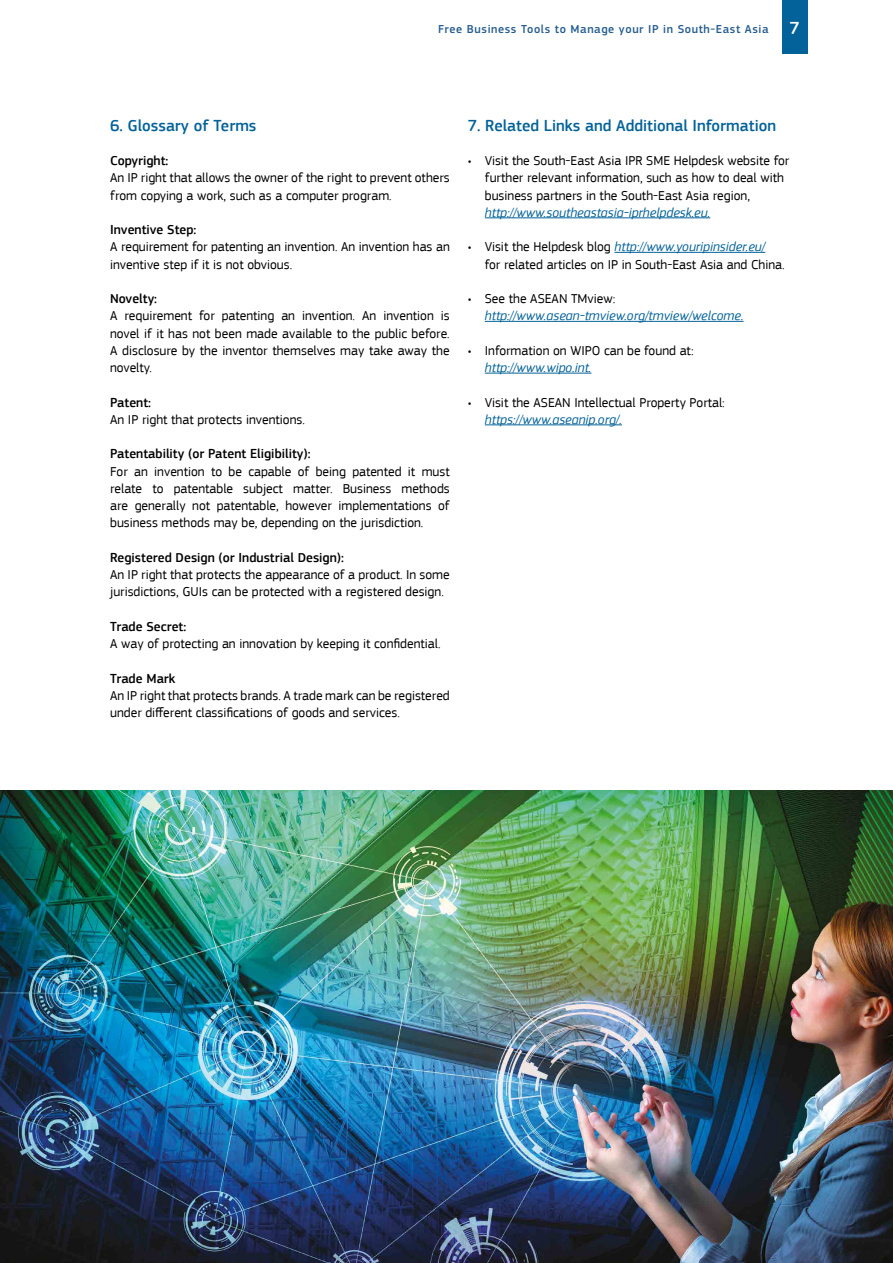
<style>
.page{position:relative;width:893px;height:1263px;background:#fff}
.page>*{position:absolute;margin:0;border:0;box-sizing:border-box;transform-origin:0 0}
.t1{font:500 16.5px "EC Square Sans Pro";color:#036299}
.t2{font:13.5px/17.2px "EC Square Sans Pro";color:#000}
.t3{font:500 13.5px "EC Square Sans Pro";color:#000}
.t4{font:italic 13.5px "EC Square Sans Pro";color:#036299}
.t5{font:500 12px "EC Square Sans Pro";letter-spacing:.05em;color:#255d8f}
.s1{font-size:18px;color:#fff}
.s2{font-style:italic;color:#036299}
</style>
<div class="page">
<div style="left:782px;top:0;width:25px;height:53px;background:#036299"></div>
<img style="left:0;top:790px;width:893px;height:473px">
<hr style="left:485px;top:217px;width:225px;height:1px;background:#036299">
<hr style="left:614px;top:252px;width:151px;height:1px;background:#036299">
<hr style="left:485px;top:321px;width:258px;height:1px;background:#036299">
<hr style="left:485px;top:373px;width:106px;height:1px;background:#036299">
<hr style="left:485px;top:424px;width:137px;height:1px;background:#036299">
<p class="t5" style="left:438px;top:22px;width:363px">Free Business Tools to Manage your IP in South-East Asia <span class="s1">7</span></p>
<p class="t1" style="left:110px;top:116px;width:148px">6. Glossary of Terms</p>
<p class="t3" style="left:110px;top:153px;width:60px">Copyright:</p>
<p class="t2" style="left:110px;top:169px;width:341px">An IP right that allows the owner of the right to prevent others from copying a work, such as a computer program.</p>
<p class="t3" style="left:110px;top:222px;width:88px">Inventive Step:</p>
<p class="t2" style="left:110px;top:238px;width:341px">A requirement for patenting an invention. An invention has an inventive step if it is not obvious.</p>
<p class="t3" style="left:110px;top:291px;width:49px">Novelty:</p>
<p class="t2" style="left:110px;top:307px;width:341px;text-align:justify">A requirement for patenting an invention. An invention is novel if it has not been made available to the public before.<br>A disclosure by the inventor themselves may take away the novelty.</p>
<p class="t3" style="left:110px;top:394px;width:43px">Patent:</p>
<p class="t2" style="left:110px;top:411px;width:196px">An IP right that protects inventions.</p>
<p class="t3" style="left:110px;top:446px;width:202px">Patentability (or Patent Eligibility):</p>
<p class="t2" style="left:110px;top:463px;width:341px;text-align:justify">For an invention to be capable of being patented it must relate to patentable subject matter. Business methods are generally not patentable, however implementations of business methods may be, depending on the jurisdiction.</p>
<p class="t3" style="left:110px;top:550px;width:235px">Registered Design (or Industrial Design):</p>
<p class="t2" style="left:110px;top:566px;width:341px">An IP right that protects the appearance of a product. In some jurisdictions, GUIs can be protected with a registered design.</p>
<p class="t3" style="left:110px;top:619px;width:78px">Trade Secret:</p>
<p class="t2" style="left:110px;top:635px;width:332px">A way of protecting an innovation by keeping it confidential.</p>
<p class="t3" style="left:110px;top:670px;width:67px">Trade Mark</p>
<p class="t2" style="left:110px;top:687px;width:341px">An IP right that protects brands. A trade mark can be registered under different classifications of goods and services.</p>
<p class="t1" style="left:468px;top:116px;width:310px">7. Related Links and Additional Information</p>
<p class="t2" style="left:485px;top:152px;width:306px;text-indent:-17px">• Visit the South-East Asia IPR SME Helpdesk website for further relevant information, such as how to deal with business partners in the South-East Asia region,</p>
<p class="t4" style="left:485px;top:205px;width:227px">http://www.southeastasia-iprhelpdesk.eu.</p>
<p class="t2" style="left:485px;top:238px;width:301px;text-indent:-17px">• Visit the Helpdesk blog <span class="s2">http://www.youripinsider.eu/<br></span>for related articles on IP in South-East Asia and China.</p>
<p class="t2" style="left:468px;top:290px;width:149px">• See the ASEAN TMview:</p>
<p class="t4" style="left:485px;top:308px;width:260px">http://www.asean-tmview.org/tmview/welcome.</p>
<p class="t2" style="left:468px;top:342px;width:227px">• Information on WIPO can be found at:</p>
<p class="t4" style="left:485px;top:360px;width:108px">http://www.wipo.int.</p>
<p class="t2" style="left:468px;top:394px;width:259px">• Visit the ASEAN Intellectual Property Portal:</p>
<p class="t4" style="left:485px;top:412px;width:139px">https://www.aseanip.org/.</p>
</div>
